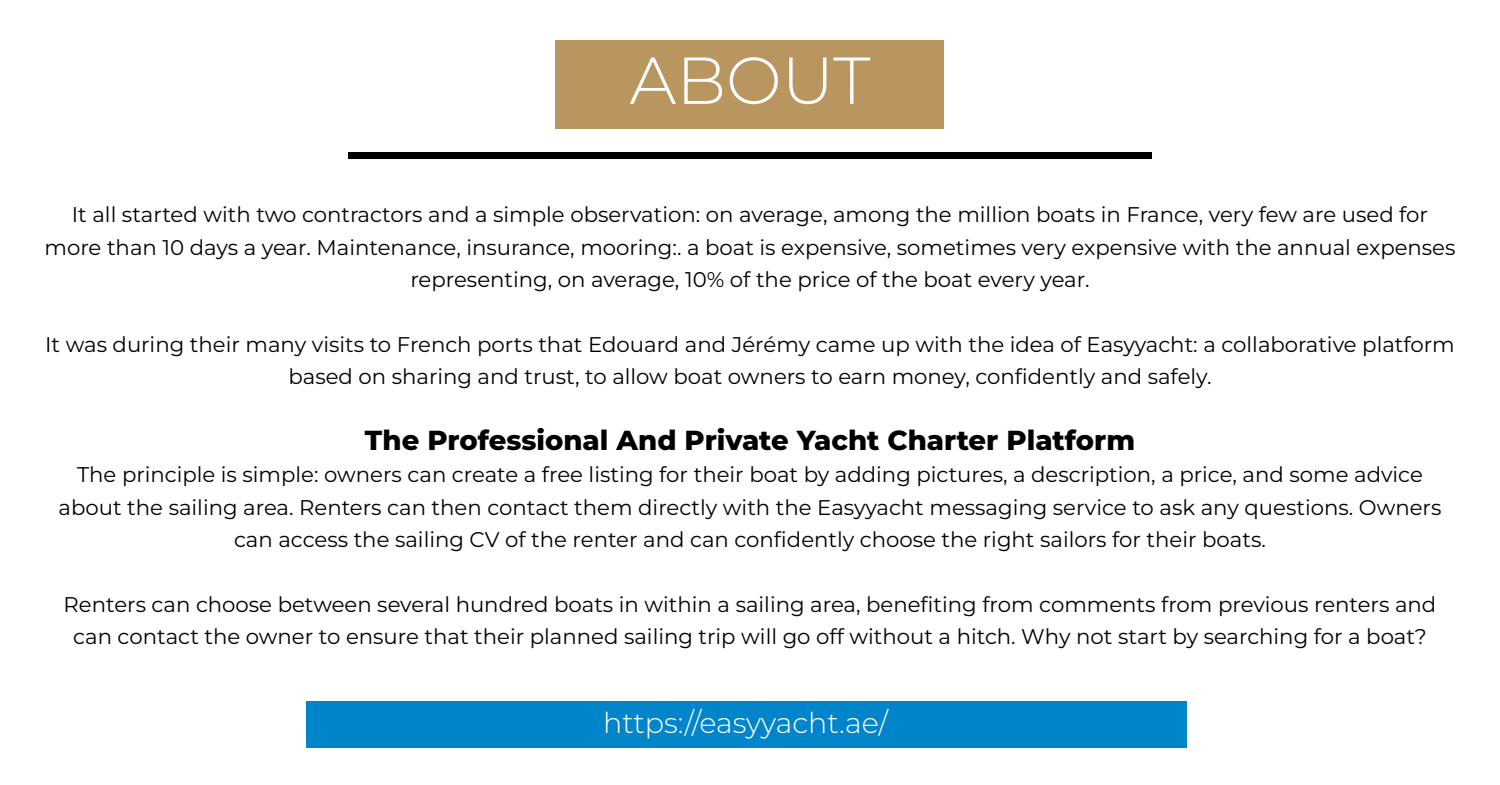
<style>
.page{position:relative;width:1500px;height:785px;background:#fff}
.page>*{position:absolute;margin:0;border:0;box-sizing:border-box;transform-origin:0 0}
.t1{font:300 66.25px "Montserrat";color:#fff}
.t2{font:300 28.62px "Montserrat";color:#fff}
.t3{font:800 27.5px "Montserrat";color:#000}
.t4{font:21.25px/32.5px "Montserrat";color:#000;text-align:center}
</style>
<div class="page">
<div style="left:306px;top:701px;width:881px;height:47px;background:#0085ca"></div>
<div style="left:348px;top:152px;width:804px;height:7px;background:#000"></div>
<div style="left:556px;top:40px;width:388px;height:89px;background:#b9965f"></div>
<h1 class="t1" style="left:630px;top:35px;width:242px">ABOUT</h1>
<p class="t4" style="left:44px;top:197px;width:1413px">It all started with two contractors and a simple observation: on average, among the million boats in France, very few are used for more than 10 days a year. Maintenance, insurance, mooring:. a boat is expensive, sometimes very expensive with the annual expenses representing, on average, 10% of the price of the boat every year.</p>
<p class="t4" style="left:45px;top:327px;width:1411px">It was during their many visits to French ports that Edouard and Jérémy came up with the idea of Easyyacht: a collaborative platform based on sharing and trust, to allow boat owners to earn money, confidently and safely.</p>
<p class="t3" style="left:365px;top:420px;width:772px">The Professional And Private Yacht Charter Platform</p>
<p class="t4" style="left:59px;top:457px;width:1384px">The principle is simple: owners can create a free listing for their boat by adding pictures, a description, a price, and some advice about the sailing area. Renters can then contact them directly with the Easyyacht messaging service to ask any questions. Owners can access the sailing CV of the renter and can confidently choose the right sailors for their boats.</p>
<p class="t4" style="left:64px;top:587px;width:1374px">Renters can choose between several hundred boats in within a sailing area, benefiting from comments from previous renters and can contact the owner to ensure that their planned sailing trip will go off without a hitch. Why not start by searching for a boat?</p>
<h2 class="t2" style="left:603px;top:703px;width:286px">https://easyyacht.ae/</h2>
</div>
